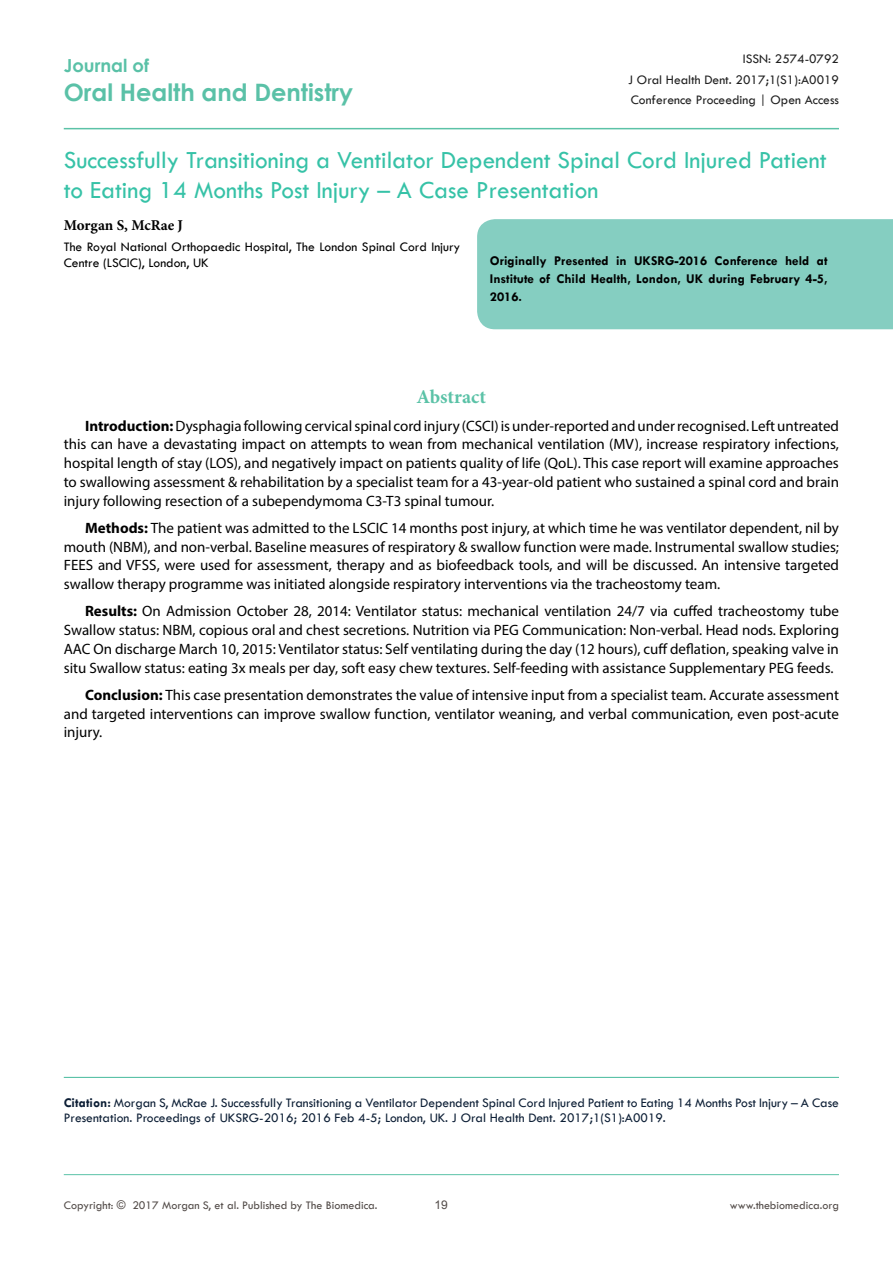
<style>
.page{position:relative;width:893px;height:1263px;background:#fff}
.page>*{position:absolute;margin:0;border:0;box-sizing:border-box;transform-origin:0 0}
.t1{font:25.5px/30px "Tw Cen";color:#36c2a7}
.t2{font:700 24px "Century Gothic";color:#5ac1a7}
.t3{font:700 19.5px "Minion Pro";color:#5bc2a7}
.t4{font:700 18px "Century Gothic";color:#5ac1a7}
.t5{font:15px/18.8px "Myriad Pro";color:#000;text-align:justify}
.t6{font:700 15px "Minion Pro";color:#000}
.t7{font:13.5px/15px "Tw Cen";color:#0c1e35}
.t8{font:700 13.5px/18.1px "Tw Cen";color:#000;text-align:justify}
.t9{font:13.5px/16.2px "Tw Cen";color:#000}
.t10{font:13.5px/20.4px "Tw Cen";color:#202020;text-align:justify}
.t11{font:12px "Tw Cen";color:#524b48}
.t12{font:12px "Arial";color:#524b48}
.s1{font-weight:700}
</style>
<div class="page">
<hr style="left:64px;top:1174px;width:775px;height:1px;background:#5bc2a7">
<hr style="left:64px;top:128px;width:775px;height:1px;background:#5bc2a7">
<hr style="left:64px;top:1077px;width:775px;height:1px;background:#5bc2a7">
<div style="left:477px;top:219px;width:416px;height:110px;background:#85cec1"></div>
<p class="t4" style="left:64px;top:52px;width:87px">Journal of</p>
<h2 class="t2" style="left:64px;top:74px;width:291px">Oral Health and Dentistry</h2>
<p class="t10" style="left:628px;top:49px;width:212px;text-indent:115px">ISSN: 2574-0792<br>J Oral Health Dent. 2017;1(S1):A0019<br>Conference Proceeding | Open Access</p>
<h1 class="t1" style="left:64px;top:145px;width:764px">Successfully Transitioning a Ventilator Dependent Spinal Cord Injured Patient to Eating 14 Months Post Injury – A Case Presentation</h1>
<p class="t6" style="left:64px;top:215px;width:121px">Morgan S, McRae J</p>
<p class="t9" style="left:64px;top:238px;width:398px">The Royal National Orthopaedic Hospital, The London Spinal Cord Injury<br>Centre (LSCIC), London, UK</p>
<p class="t8" style="left:490px;top:252px;width:339px">Originally Presented in UKSRG-2016 Conference held at Institute of Child Health, London, UK during February 4-5, 2016.</p>
<h3 class="t3" style="left:417px;top:383px;width:71px">Abstract</h3>
<p class="t5" style="left:64px;top:416px;width:777px;text-indent:21px"><span class="s1">Introduction:</span> Dysphagia following cervical spinal cord injury (CSCI) is under-reported and under recognised. Left untreated this can have a devastating impact on attempts to wean from mechanical ventilation (MV), increase respiratory infections, hospital length of stay (LOS), and negatively impact on patients quality of life (QoL). This case report will examine approaches to swallowing assessment &amp; rehabilitation by a specialist team for a 43-year-old patient who sustained a spinal cord and brain injury following resection of a subependymoma C3-T3 spinal tumour.</p>
<p class="t5" style="left:64px;top:518px;width:777px;text-indent:21px"><span class="s1">Methods:</span> The patient was admitted to the LSCIC 14 months post injury, at which time he was ventilator dependent, nil by mouth (NBM), and non-verbal. Baseline measures of respiratory &amp; swallow function were made. Instrumental swallow studies; FEES and VFSS, were used for assessment, therapy and as biofeedback tools, and will be discussed. An intensive targeted swallow therapy programme was initiated alongside respiratory interventions via the tracheostomy team.</p>
<p class="t5" style="left:64px;top:602px;width:777px;text-indent:21px"><span class="s1">Results:</span> On Admission October 28, 2014: Ventilator status: mechanical ventilation 24/7 via cuffed tracheostomy tube Swallow status: NBM, copious oral and chest secretions. Nutrition via PEG Communication: Non-verbal. Head nods. Exploring AAC On discharge March 10, 2015: Ventilator status: Self ventilating during the day (12 hours), cuff deflation, speaking valve in situ Swallow status: eating 3x meals per day, soft easy chew textures. Self-feeding with assistance Supplementary PEG feeds.</p>
<p class="t5" style="left:64px;top:685px;width:777px;text-indent:21px"><span class="s1">Conclusion:</span> This case presentation demonstrates the value of intensive input from a specialist team. Accurate assessment and targeted interventions can improve swallow function, ventilator weaning, and verbal communication, even post-acute injury.</p>
<p class="t7" style="left:64px;top:1095px;width:777px"><span class="s1">Citation:</span> Morgan S, McRae J. Successfully Transitioning a Ventilator Dependent Spinal Cord Injured Patient to Eating 14 Months Post Injury – A Case<br>Presentation. Proceedings of UKSRG-2016; 2016 Feb 4-5; London, UK. J Oral Health Dent. 2017;1(S1):A0019.</p>
<p class="t11" style="left:64px;top:1197px;width:315px">Copyright: © 2017 Morgan S, et al. Published by The Biomedica.</p>
<p class="t12" style="left:434px;top:1197px;width:15px">19</p>
<p class="t11" style="left:730px;top:1197px;width:111px">www.thebiomedica.org</p>
</div>
